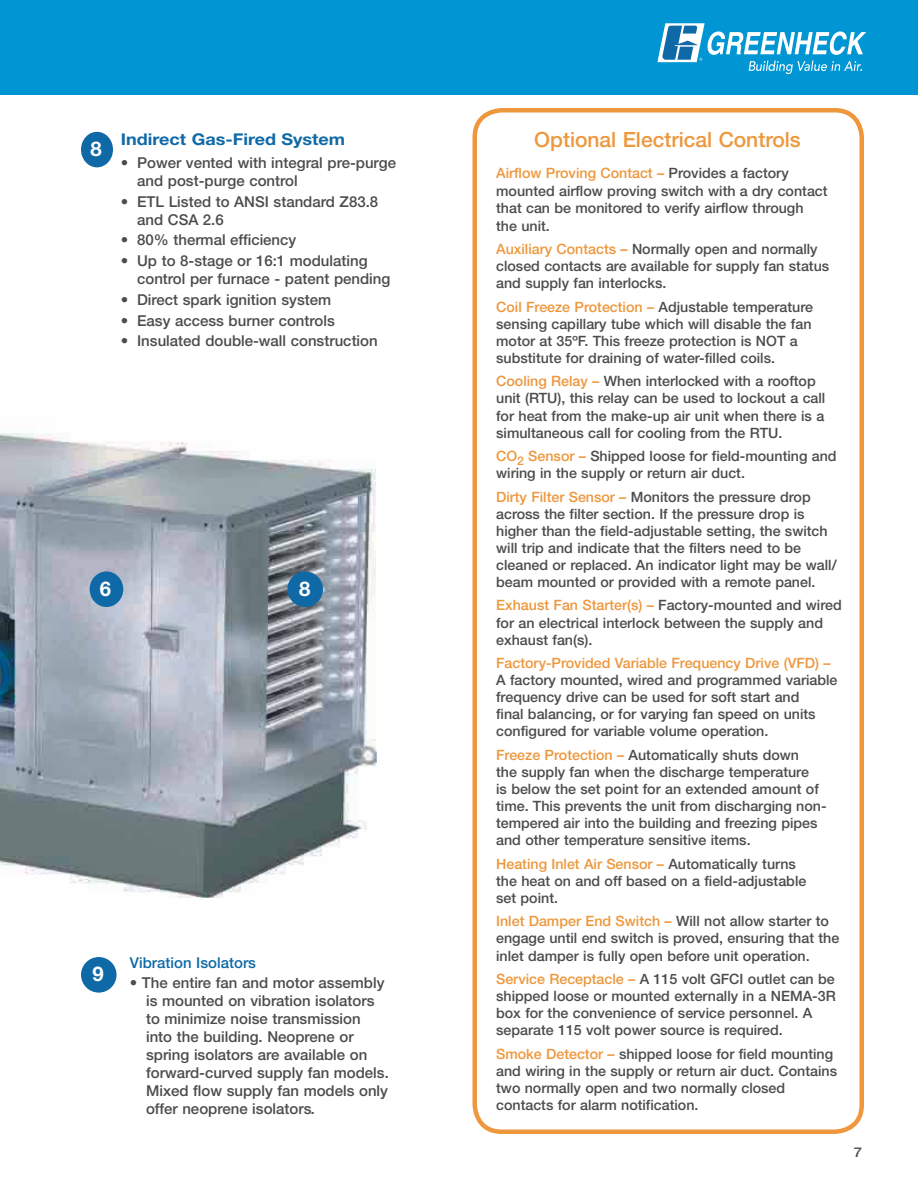
<style>
.page{position:relative;width:918px;height:1188px;background:#fff}
.page>*{position:absolute;margin:0;border:0;box-sizing:border-box;transform-origin:0 0}
.t1{font:500 21px "Helvetica Neue LT Std";color:#ee973c}
.t2{font:700 20.25px "Helvetica Neue LT Std";color:#fff}
.t3{font:700 16.2px "Helvetica Neue LT Std";color:#0f69a7;scale:1.11 1}
.t4{font:500 15px/18px "Helvetica Neue LT Std";color:#4c4c4e}
.t5{font:500 15px "Helvetica Neue LT Std";color:#0f69a7}
.t6{font:500 14.25px/17.1px "Helvetica Neue LT Std";color:#4c4c4e}
.t7{font:500 14.25px "Helvetica Neue LT Std";color:#ee973c}
.t8{font:500 13.5px "Helvetica Neue LT Std";color:#4c4c4e;scale:1.11 1}
.s1{font-style:italic}
.s2{color:#ee973c}
</style>
<div class="page">
<div style="left:0;top:0;width:918px;height:94px;background:#0095d3"></div>
<svg style="left:657px;top:23px;width:209px;height:51px"></svg>
<img style="left:0;top:433px;width:377px;height:465px">
<div style="left:287px;top:571px;width:36px;height:36px;background:#0f69a7;border-radius:50%"></div>
<div style="left:90px;top:571px;width:33px;height:36px;background:#0f69a7;border-radius:50%"></div>
<div style="left:81px;top:132px;width:32px;height:35px;background:#0f69a7;border-radius:50%"></div>
<div style="left:81px;top:957px;width:36px;height:36px;background:#0f69a7;border-radius:50%"></div>
<div style="left:473px;top:108px;width:391px;height:1026px;border:4px solid #ee973c;border-radius:27px"></div>
<h2 class="t2" style="left:90px;top:141px;width:13px">8</h2>
<p class="t3" style="left:121px;top:133px;width:204px">Indirect Gas-Fired System</p>
<p class="t4" style="left:137px;top:155px;width:260px;text-indent:-16px">• Power vented with integral pre-purge and post-purge control</p>
<p class="t4" style="left:137px;top:194px;width:243px;text-indent:-16px">• ETL Listed to ANSI standard Z83.8 and CSA 2.6</p>
<p class="t4" style="left:121px;top:232px;width:177px">• 80% thermal efficiency</p>
<p class="t4" style="left:137px;top:253px;width:255px;text-indent:-16px">• Up to 8-stage or 16:1 modulating control per furnace - patent pending</p>
<p class="t4" style="left:121px;top:292px;width:212px">• Direct spark ignition system</p>
<p class="t4" style="left:121px;top:312px;width:215px">• Easy access burner controls</p>
<p class="t4" style="left:121px;top:333px;width:258px">• Insulated double-wall construction</p>
<h2 class="t2" style="left:100px;top:581px;width:13px">6</h2>
<h2 class="t2" style="left:299px;top:581px;width:13px">8</h2>
<h2 class="t2" style="left:93px;top:967px;width:13px">9</h2>
<p class="t5" style="left:130px;top:957px;width:128px">Vibration Isolators</p>
<p class="t4" style="left:146px;top:975px;width:244px;text-indent:-16px">• The entire fan and motor assembly is mounted on vibration isolators to minimize noise transmission into the building. Neoprene or spring isolators are available on forward-curved supply fan models.<br>Mixed flow supply fan models only offer neoprene isolators<span class="s1">.</span></p>
<h1 class="t1" style="left:534px;top:132px;width:268px">Optional Electrical Controls</h1>
<p class="t6" style="left:496px;top:166px;width:333px"><span class="s2">Airflow Proving Contact –</span> Provides a factory mounted airflow proving switch with a dry contact that can be monitored to verify airflow through the unit.</p>
<p class="t6" style="left:496px;top:242px;width:335px"><span class="s2">Auxiliary Contacts –</span> Normally open and normally closed contacts are available for supply fan status and supply fan interlocks.</p>
<p class="t6" style="left:496px;top:299px;width:318px"><span class="s2">Coil Freeze Protection –</span> Adjustable temperature sensing capillary tube which will disable the fan motor at 35ºF. This freeze protection is NOT a substitute for draining of water-filled coils.</p>
<p class="t6" style="left:496px;top:374px;width:331px"><span class="s2">Cooling Relay –</span> When interlocked with a rooftop unit (RTU), this relay can be used to lockout a call for heat from the make-up air unit when there is a simultaneous call for cooling from the RTU.</p>
<p class="t6" style="left:496px;top:449px;width:342px"><span class="s2">CO</span><sub>2</sub> <span class="s2">Sensor –</span> Shipped loose for field-mounting and wiring in the supply or return air duct.</p>
<p class="t6" style="left:496px;top:489px;width:342px"><span class="s2">Dirty Filter Sensor –</span> Monitors the pressure drop across the filter section. If the pressure drop is higher than the field-adjustable setting, the switch will trip and indicate that the filters need to be cleaned or replaced. An indicator light may be wall/ beam mounted or provided with a remote panel.</p>
<p class="t6" style="left:496px;top:598px;width:347px"><span class="s2">Exhaust Fan Starter(s) –</span> Factory-mounted and wired for an electrical interlock between the supply and exhaust fan(s).</p>
<p class="t7" style="left:496px;top:658px;width:336px">Factory-Provided Variable Frequency Drive (VFD) –</p>
<p class="t6" style="left:496px;top:673px;width:343px">A factory mounted, wired and programmed variable frequency drive can be used for soft start and<br>final balancing, or for varying fan speed on units configured for variable volume operation.</p>
<p class="t6" style="left:496px;top:747px;width:332px"><span class="s2">Freeze Protection –</span> Automatically shuts down<br>the supply fan when the discharge temperature<br>is below the set point for an extended amount of time. This prevents the unit from discharging non&shy;tempered air into the building and freezing pipes and other temperature sensitive items.</p>
<p class="t6" style="left:496px;top:856px;width:312px"><span class="s2">Heating Inlet Air Sensor –</span> Automatically turns the heat on and off based on a field-adjustable set point.</p>
<p class="t6" style="left:496px;top:914px;width:345px"><span class="s2">Inlet Damper End Switch –</span> Will not allow starter to engage until end switch is proved, ensuring that the inlet damper is fully open before unit operation.</p>
<p class="t6" style="left:496px;top:971px;width:341px"><span class="s2">Service Receptacle –</span> A 115 volt GFCI outlet can be shipped loose or mounted externally in a NEMA-3R box for the convenience of service personnel. A separate 115 volt power source is required.</p>
<p class="t6" style="left:496px;top:1046px;width:342px"><span class="s2">Smoke Detector –</span> shipped loose for field mounting and wiring in the supply or return air duct. Contains two normally open and two normally closed contacts for alarm notification.</p>
<p class="t8" style="left:854px;top:1147px;width:9px">7</p>
</div>
